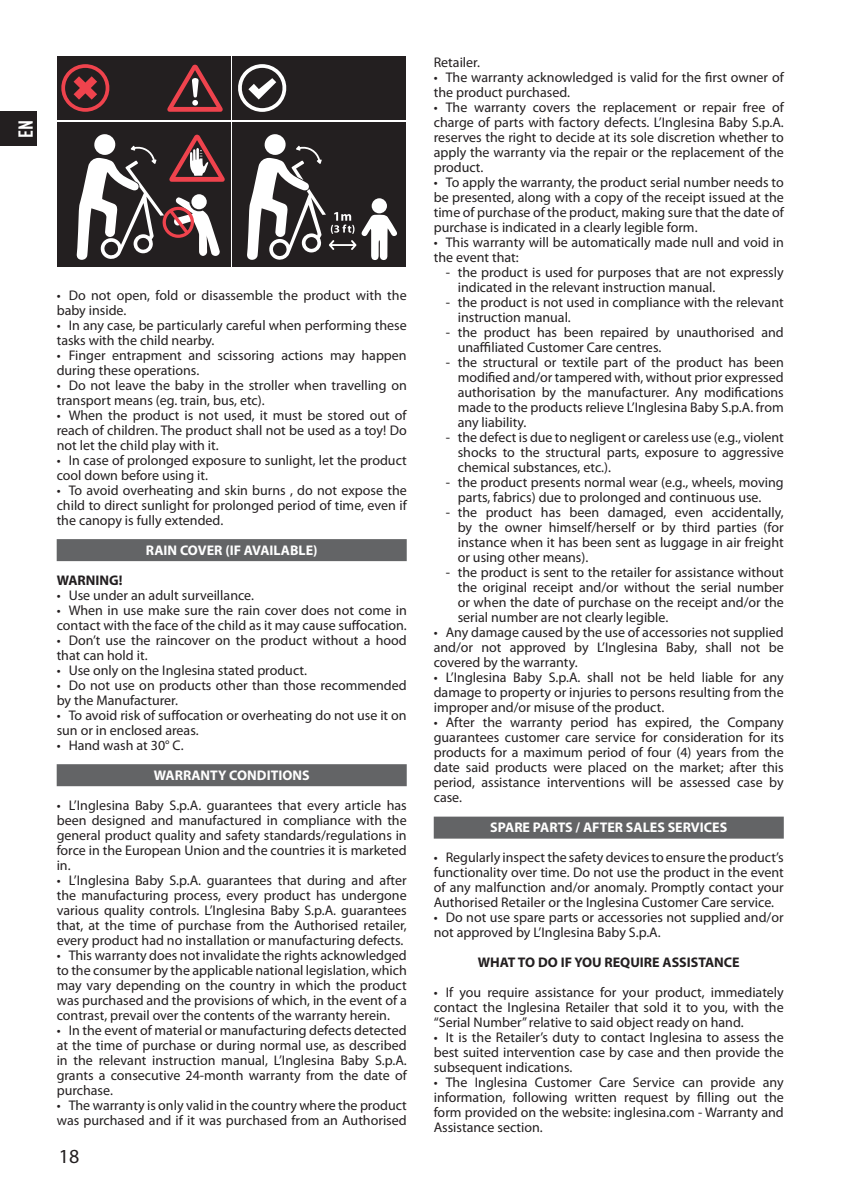
<style>
.page{position:relative;width:842px;height:1191px;background:#fff}
.page>*{position:absolute;margin:0;border:0;box-sizing:border-box;transform-origin:0 0}
.t1{font:20px "Myriad Pro";color:#231f20}
.t2{font:700 condensed 20px "DIN Pro";color:#fff}
.t3{font:14px/15px "Myriad Pro";color:#231f20;text-align:justify}
.t4{font:700 14px "Myriad Pro";color:#fff}
.t5{font:700 14px "Myriad Pro";color:#231f20}
</style>
<div class="page">
<div style="left:0;top:112px;width:37px;height:34px;background:#231f20"></div>
<div style="left:57px;top:539px;width:350px;height:22px;background:#636466"></div>
<div style="left:57px;top:764px;width:350px;height:22px;background:#636466"></div>
<div style="left:233px;top:57px;width:173px;height:63px;background:#231f20"></div>
<svg style="left:238px;top:64px;width:49px;height:48px"></svg>
<div style="left:57px;top:57px;width:173px;height:63px;background:#231f20"></div>
<svg style="left:61px;top:64px;width:49px;height:48px"></svg>
<svg style="left:167px;top:65px;width:56px;height:47px"></svg>
<div style="left:57px;top:122px;width:173px;height:144px;background:#231f20"></div>
<svg style="left:76px;top:134px;width:149px;height:126px"></svg>
<div style="left:233px;top:122px;width:173px;height:144px;background:#231f20"></div>
<svg style="left:247px;top:134px;width:150px;height:126px"></svg>
<div style="left:434px;top:816px;width:350px;height:22px;background:#636466"></div>
<h1 class="t2" style="left:14px;top:138px;width:19px;rotate:-90deg">EN</h1>
<p class="t3" style="left:57px;top:288px;width:351px">• Do not open, fold or disassemble the product with the baby inside.</p>
<p class="t3" style="left:57px;top:318px;width:351px">• In any case, be particularly careful when performing these tasks with the child nearby.</p>
<p class="t3" style="left:57px;top:348px;width:351px">• Finger entrapment and scissoring actions may happen during these operations.</p>
<p class="t3" style="left:57px;top:378px;width:352px">• Do not leave the baby in the stroller when travelling on transport means (eg. train, bus, etc).</p>
<p class="t3" style="left:57px;top:408px;width:351px">• When the product is not used, it must be stored out of reach of children. The product shall not be used as a toy! Do not let the child play with it.</p>
<p class="t3" style="left:57px;top:453px;width:352px">• In case of prolonged exposure to sunlight, let the product cool down before using it.</p>
<p class="t3" style="left:57px;top:483px;width:352px">• To avoid overheating and skin burns , do not expose the child to direct sunlight for prolonged period of time, even if the canopy is fully extended.</p>
<p class="t4" style="left:146px;top:545px;width:173px">RAIN COVER (IF AVAILABLE)</p>
<p class="t5" style="left:57px;top:575px;width:67px">WARNING!</p>
<p class="t3" style="left:57px;top:588px;width:199px">• Use under an adult surveillance.</p>
<p class="t3" style="left:57px;top:603px;width:352px">• When in use make sure the rain cover does not come in contact with the face of the child as it may cause suffocation.</p>
<p class="t3" style="left:57px;top:633px;width:352px">• Don’t use the raincover on the product without a hood that can hold it.</p>
<p class="t3" style="left:57px;top:663px;width:252px">• Use only on the Inglesina stated product.</p>
<p class="t3" style="left:57px;top:678px;width:352px">• Do not use on products other than those recommended by the Manufacturer.</p>
<p class="t3" style="left:57px;top:708px;width:351px">• To avoid risk of suffocation or overheating do not use it on sun or in enclosed areas.</p>
<p class="t3" style="left:57px;top:738px;width:128px">• Hand wash at 30° C.</p>
<p class="t4" style="left:154px;top:770px;width:157px">WARRANTY CONDITIONS</p>
<p class="t3" style="left:57px;top:798px;width:352px">• L’Inglesina Baby S.p.A. guarantees that every article has been designed and manufactured in compliance with the general product quality and safety standards/regulations in force in the European Union and the countries it is marketed in.</p>
<p class="t3" style="left:57px;top:873px;width:352px">• L’Inglesina Baby S.p.A. guarantees that during and after the manufacturing process, every product has undergone various quality controls. L’Inglesina Baby S.p.A. guarantees that, at the time of purchase from the Authorised retailer, every product had no installation or manufacturing defects.</p>
<p class="t3" style="left:57px;top:948px;width:352px">• This warranty does not invalidate the rights acknowledged to the consumer by the applicable national legislation, which may vary depending on the country in which the product was purchased and the provisions of which, in the event of a contrast, prevail over the contents of the warranty herein.</p>
<p class="t3" style="left:57px;top:1023px;width:352px">• In the event of material or manufacturing defects detected at the time of purchase or during normal use, as described in the relevant instruction manual, L’Inglesina Baby S.p.A. grants a consecutive 24-month warranty from the date of purchase.</p>
<p class="t3" style="left:57px;top:1098px;width:352px">• The warranty is only valid in the country where the product was purchased and if it was purchased from an Authorised</p>
<h1 class="t1" style="left:59px;top:1148px;width:22px">18</h1>
<p class="t3" style="left:434px;top:56px;width:48px">Retailer.</p>
<p class="t3" style="left:434px;top:71px;width:352px">• The warranty acknowledged is valid for the first owner of the product purchased.</p>
<p class="t3" style="left:434px;top:101px;width:352px">• The warranty covers the replacement or repair free of charge of parts with factory defects. L’Inglesina Baby S.p.A. reserves the right to decide at its sole discretion whether to apply the warranty via the repair or the replacement of the product.</p>
<p class="t3" style="left:434px;top:176px;width:352px">• To apply the warranty, the product serial number needs to be presented, along with a copy of the receipt issued at the time of purchase of the product, making sure that the date of purchase is indicated in a clearly legible form.</p>
<p class="t3" style="left:434px;top:236px;width:352px">• This warranty will be automatically made null and void in the event that:</p>
<p class="t3" style="left:458px;top:266px;width:327px;text-indent:-12px">- the product is used for purposes that are not expressly indicated in the relevant instruction manual.</p>
<p class="t3" style="left:458px;top:296px;width:328px;text-indent:-12px">- the product is not used in compliance with the relevant instruction manual.</p>
<p class="t3" style="left:458px;top:326px;width:327px;text-indent:-12px">- the product has been repaired by unauthorised and unaffiliated Customer Care centres.</p>
<p class="t3" style="left:458px;top:356px;width:328px;text-indent:-12px">- the structural or textile part of the product has been modified and/or tampered with, without prior expressed authorisation by the manufacturer. Any modifications made to the products relieve L’Inglesina Baby S.p.A. from any liability.</p>
<p class="t3" style="left:458px;top:431px;width:328px;text-indent:-12px">- the defect is due to negligent or careless use (e.g., violent shocks to the structural parts, exposure to aggressive chemical substances, etc.).</p>
<p class="t3" style="left:458px;top:476px;width:328px;text-indent:-12px">- the product presents normal wear (e.g., wheels, moving parts, fabrics) due to prolonged and continuous use.</p>
<p class="t3" style="left:458px;top:506px;width:328px;text-indent:-12px">- the product has been damaged, even accidentally, by the owner himself/herself or by third parties (for instance when it has been sent as luggage in air freight or using other means).</p>
<p class="t3" style="left:458px;top:566px;width:328px;text-indent:-12px">- the product is sent to the retailer for assistance without the original receipt and/or without the serial number or when the date of purchase on the receipt and/or the serial number are not clearly legible.</p>
<p class="t3" style="left:434px;top:626px;width:352px">• Any damage caused by the use of accessories not supplied and/or not approved by L’Inglesina Baby, shall not be covered by the warranty.</p>
<p class="t3" style="left:434px;top:671px;width:352px">• L’Inglesina Baby S.p.A. shall not be held liable for any damage to property or injuries to persons resulting from the improper and/or misuse of the product.</p>
<p class="t3" style="left:434px;top:716px;width:352px">• After the warranty period has expired, the Company guarantees customer care service for consideration for its products for a maximum period of four (4) years from the date said products were placed on the market; after this period, assistance interventions will be assessed case by case.</p>
<p class="t4" style="left:490px;top:822px;width:238px">SPARE PARTS / AFTER SALES SERVICES</p>
<p class="t3" style="left:434px;top:851px;width:351px">• Regularly inspect the safety devices to ensure the product’s functionality over time. Do not use the product in the event of any malfunction and/or anomaly. Promptly contact your Authorised Retailer or the Inglesina Customer Care service.</p>
<p class="t3" style="left:434px;top:911px;width:351px">• Do not use spare parts or accessories not supplied and/or not approved by L’Inglesina Baby S.p.A.</p>
<p class="t5" style="left:478px;top:957px;width:263px">WHAT TO DO IF YOU REQUIRE ASSISTANCE</p>
<p class="t3" style="left:434px;top:986px;width:352px">• If you require assistance for your product, immediately contact the Inglesina Retailer that sold it to you, with the “Serial Number” relative to said object ready on hand.</p>
<p class="t3" style="left:434px;top:1031px;width:352px">• It is the Retailer’s duty to contact Inglesina to assess the best suited intervention case by case and then provide the subsequent indications.</p>
<p class="t3" style="left:434px;top:1076px;width:352px">• The Inglesina Customer Care Service can provide any information, following written request by filling out the form provided on the website: inglesina.com - Warranty and Assistance section.</p>
</div>
